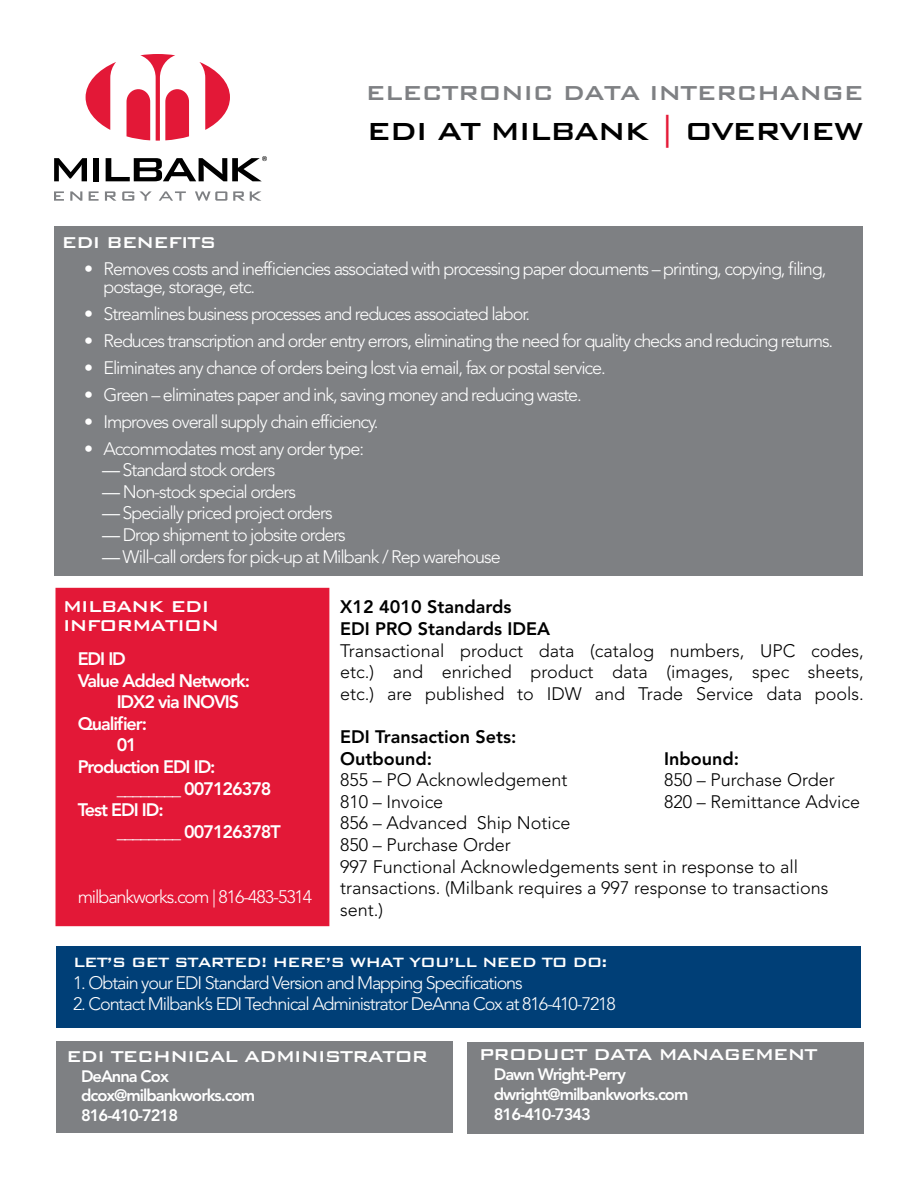
<style>
.page{position:relative;width:918px;height:1188px;background:#fff}
.page>*{position:absolute;margin:0;border:0;box-sizing:border-box;transform-origin:0 0}
.t1{font:700 33px "AG Bank Gothic Pln";letter-spacing:-.06em;color:#000}
.t2{font:700 27px "AG Bank Gothic Pln";letter-spacing:-.04em;color:#7e8083}
.t3{font:700 21px/19.5px "AG Bank Gothic Pln";letter-spacing:-.06em;color:#fff}
.t4{font:300 18px/18px "Avenir LT Std";letter-spacing:-.06em;color:#fff}
.t5{font:300 18px/21.6px "Avenir LT Std";color:#000;text-align:justify}
.t6{font:800 18px "Avenir LT Std";letter-spacing:-.06em;color:#fff}
.t7{font:800 18px/21.6px "Avenir LT Std";color:#000}
.t8{font:700 18px "AG Bank Gothic Pln";letter-spacing:-.06em;color:#fff}
.t9{font:800 16.5px/19.8px "Avenir LT Std";letter-spacing:-.06em;color:#fff}
.s1{color:#e51937}
.s2{font-weight:400}
</style>
<div class="page">
<svg style="left:54px;top:191px;width:207px;height:10px"></svg>
<svg style="left:86px;top:54px;width:144px;height:87px"></svg>
<svg style="left:54px;top:158px;width:33px;height:23px"></svg>
<div style="left:94px;top:158px;width:5px;height:23px;background:#000"></div>
<svg style="left:106px;top:156px;width:161px;height:25px"></svg>
<div style="left:56px;top:1041px;width:397px;height:92px;background:#7e8083"></div>
<div style="left:467px;top:1042px;width:396px;height:91px;background:#7e8083"></div>
<div style="left:56px;top:588px;width:273px;height:338px;background:#e31837"></div>
<div style="left:55px;top:227px;width:808px;height:349px;background:#7e8083"></div>
<div style="left:56px;top:947px;width:805px;height:81px;background:#003f77"></div>
<h2 class="t2" style="left:365px;top:80px;width:500px">ELECTRONIC DATA INTERCHANGE</h2>
<h1 class="t1" style="left:367px;top:115px;width:499px">EDI AT MILBANK <span class="s1">|</span> OVERVIEW</h1>
<p class="t3" style="left:62px;top:232px;width:156px">EDI BENEFITS</p>
<p class="t4" style="left:103px;top:259px;width:724px;text-indent:-19px">• Removes costs and inefficiencies associated with processing paper documents – printing, copying, filing, postage, storage, etc.</p>
<p class="t4" style="left:84px;top:304px;width:448px">• Streamlines business processes and reduces associated labor.</p>
<p class="t4" style="left:84px;top:331px;width:751px">• Reduces transcription and order entry errors, eliminating the need for quality checks and reducing returns.</p>
<p class="t4" style="left:84px;top:358px;width:523px">• Eliminates any chance of orders being lost via email, fax or postal service.</p>
<p class="t4" style="left:84px;top:385px;width:499px">• Green – eliminates paper and ink, saving money and reducing waste.</p>
<p class="t4" style="left:84px;top:412px;width:296px">• Improves overall supply chain efficiency.</p>
<p class="t4" style="left:84px;top:439px;width:282px">• Accommodates most any order type:</p>
<p class="t4" style="left:102px;top:461px;width:175px"><span class="s2">—</span> Standard stock orders</p>
<p class="t4" style="left:102px;top:483px;width:196px"><span class="s2">—</span> Non-stock special orders</p>
<p class="t4" style="left:102px;top:504px;width:232px"><span class="s2">—</span> Specially priced project orders</p>
<p class="t4" style="left:102px;top:526px;width:245px"><span class="s2">—</span> Drop shipment to jobsite orders</p>
<p class="t4" style="left:102px;top:547px;width:400px"><span class="s2">—</span> Will-call orders for pick-up at Milbank / Rep warehouse</p>
<p class="t3" style="left:63px;top:597px;width:158px">MILBANK EDI<br>INFORMATION</p>
<p class="t6" style="left:78px;top:648px;width:50px">EDI ID</p>
<p class="t6" style="left:78px;top:670px;width:174px">Value Added Network:</p>
<p class="t6" style="left:117px;top:691px;width:124px">IDX2 via INOVIS</p>
<p class="t6" style="left:78px;top:713px;width:71px">Qualifier:</p>
<p class="t6" style="left:117px;top:735px;width:22px">01</p>
<p class="t6" style="left:78px;top:756px;width:139px">Production EDI ID:</p>
<p class="t6" style="left:117px;top:778px;width:156px">________ 007126378</p>
<p class="t6" style="left:78px;top:799px;width:88px">Test EDI ID:</p>
<p class="t6" style="left:117px;top:821px;width:166px">________ 007126378T</p>
<p class="t4" style="left:78px;top:887px;width:236px">milbankworks.com | 816-483-5314</p>
<p class="t7" style="left:340px;top:596px;width:211px">X12 4010 Standards<br>EDI PRO Standards IDEA</p>
<p class="t5" style="left:340px;top:640px;width:525px">Transactional product data (catalog numbers, UPC codes, etc.) and enriched product data (images, spec sheets, etc.) are published to IDW and Trade Service data pools.</p>
<p class="t7" style="left:340px;top:726px;width:178px">EDI Transaction Sets:<br>Outbound:</p>
<p class="t7" style="left:664px;top:748px;width:76px">Inbound:</p>
<p class="t5" style="left:340px;top:769px;width:229px">855 – PO Acknowledgement</p>
<p class="t5" style="left:664px;top:769px;width:172px">850 – Purchase Order</p>
<p class="t5" style="left:340px;top:791px;width:105px">810 – Invoice</p>
<p class="t5" style="left:664px;top:791px;width:198px">820 – Remittance Advice</p>
<p class="t5" style="left:340px;top:812px;width:490px;text-align:left">856 – Advanced Ship Notice<br>850 – Purchase Order<br>997 Functional Acknowledgements sent in response to all transactions. (Milbank requires a 997 response to transactions sent.)</p>
<p class="t8" style="left:73px;top:953px;width:536px">LET’S GET STARTED! HERE’S WHAT YOU’LL NEED TO DO:</p>
<p class="t4" style="left:73px;top:973px;width:451px">1. Obtain your EDI Standard Version and Mapping Specifications</p>
<p class="t4" style="left:73px;top:995px;width:544px">2. Contact Milbank’s EDI Technical Administrator DeAnna Cox at 816-410-7218</p>
<p class="t3" style="left:66px;top:1046px;width:364px">EDI TECHNICAL ADMINISTRATOR</p>
<p class="t9" style="left:81px;top:1066px;width:176px">DeAnna Cox dcox@milbankworks.com<br>816-410-7218</p>
<p class="t3" style="left:479px;top:1045px;width:340px">PRODUCT DATA MANAGEMENT</p>
<p class="t9" style="left:494px;top:1064px;width:196px">Dawn Wright-Perry dwright@milbankworks.com<br>816-410-7343</p>
</div>
